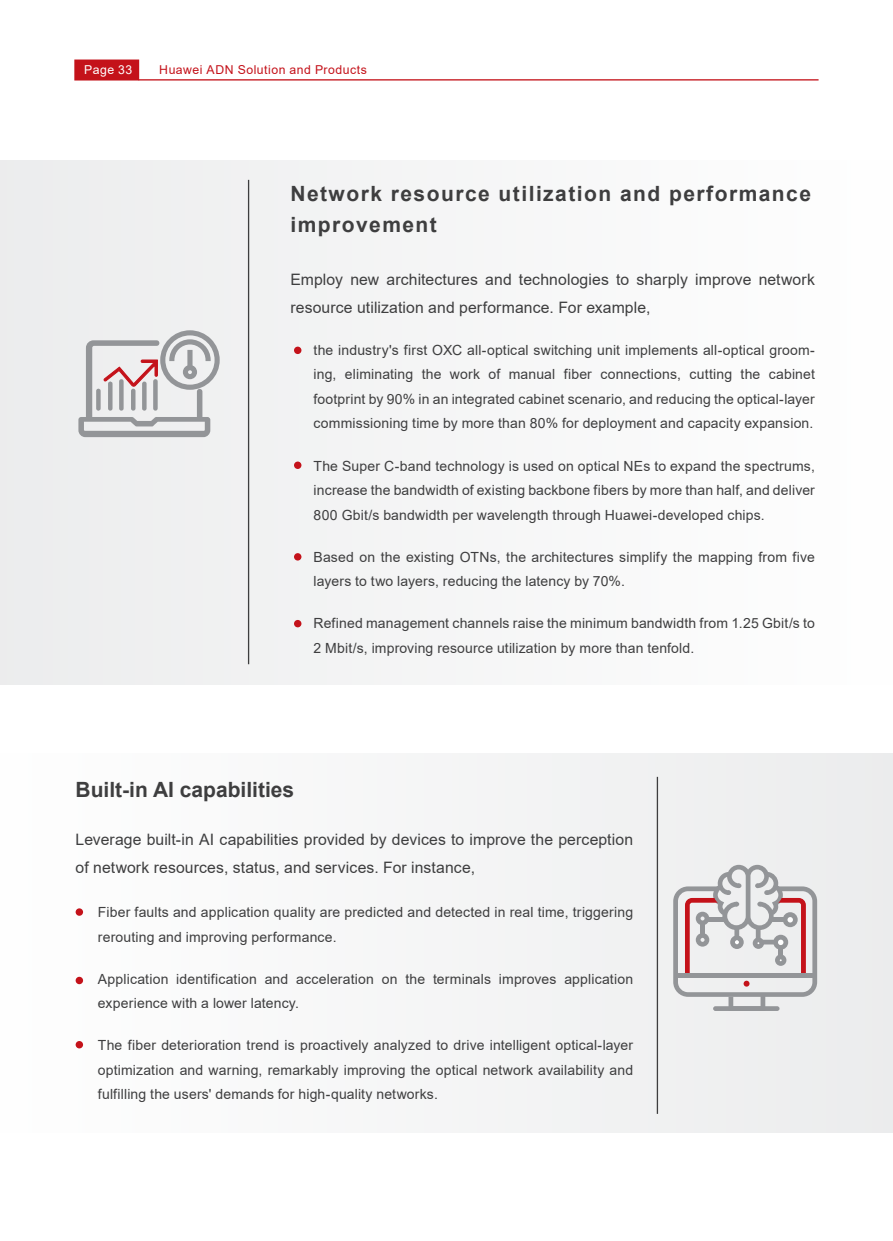
<style>
.page{position:relative;width:893px;height:1241px;background:#fff}
.page>*{position:absolute;margin:0;border:0;box-sizing:border-box;transform-origin:0 0}
.t1{font:700 21px/31.5px "Arial";letter-spacing:.07em;color:#3e3e3f}
.t2{font:700 21px "Arial";color:#3e3e3f}
.t3{font:15.75px/28px "Arial";letter-spacing:.005em;color:#3e3e3f}
.t4{font:14px/24.5px "Arial";letter-spacing:.01em;color:#3e3e3f}
.t5{font:12.25px "Arial";letter-spacing:.045em;color:#c4121a}
.t6{font:12.25px "Arial";letter-spacing:.04em;color:#fff}
</style>
<div class="page">
<hr style="left:139px;top:79px;width:680px;height:1px;background:#c4121a">
<div style="left:75px;top:60px;width:64px;height:20px;background:#c4121a"></div>
<div style="left:74px;top:59px;width:65px;height:21px;border:1px solid #c4121a"></div>
<div style="left:0;top:753px;width:893px;height:379px;background:#f5f6f6"></div>
<hr style="left:657px;top:776px;width:1px;height:337px;background:#3e3e3f">
<div style="left:76px;top:908px;width:7px;height:7px;background:#c4121a;border-radius:50%"></div>
<div style="left:76px;top:1040px;width:7px;height:8px;background:#c4121a;border-radius:50%"></div>
<div style="left:76px;top:976px;width:7px;height:8px;background:#c4121a;border-radius:50%"></div>
<div style="left:0;top:160px;width:893px;height:524px;background:#f5f6f6"></div>
<hr style="left:248px;top:180px;width:1px;height:484px;background:#3e3e3f">
<div style="left:294px;top:346px;width:7px;height:8px;background:#c4121a;border-radius:50%"></div>
<div style="left:294px;top:461px;width:7px;height:8px;background:#c4121a;border-radius:50%"></div>
<div style="left:294px;top:620px;width:7px;height:7px;background:#c4121a;border-radius:50%"></div>
<div style="left:294px;top:553px;width:7px;height:7px;background:#c4121a;border-radius:50%"></div>
<svg style="left:78px;top:330px;width:142px;height:107px"></svg>
<svg style="left:673px;top:864px;width:144px;height:146px"></svg>
<div style="left:676px;top:972px;width:139px;height:5px;background:#939598"></div>
<p class="t6" style="left:84px;top:61px;width:50px">Page 33</p>
<p class="t5" style="left:159px;top:62px;width:209px">Huawei ADN Solution and Products</p>
<p class="t1" style="left:290px;top:178px;width:522px">Network resource utilization and performance improvement</p>
<p class="t3" style="left:290px;top:266px;width:526px">Employ new architectures and technologies to sharply improve network resource utilization and performance. For example,</p>
<p class="t4" style="left:314px;top:337px;width:503px;text-align:justify">the industry's first OXC all-optical switching unit implements all-optical groom&shy;ing, eliminating the work of manual fiber connections, cutting the cabinet footprint by 90% in an integrated cabinet scenario, and reducing the optical-layer commissioning time by more than 80% for deployment and capacity expansion.</p>
<p class="t4" style="left:314px;top:453px;width:503px;text-align:justify">The Super C-band technology is used on optical NEs to expand the spectrums, increase the bandwidth of existing backbone fibers by more than half, and deliver 800 Gbit/s bandwidth per wavelength through Huawei-developed chips.</p>
<p class="t4" style="left:314px;top:544px;width:503px">Based on the existing OTNs, the architectures simplify the mapping from five layers to two layers, reducing the latency by 70%.</p>
<p class="t4" style="left:314px;top:610px;width:503px">Refined management channels raise the minimum bandwidth from 1.25 Gbit/s to<br>2 Mbit/s, improving resource utilization by more than tenfold.</p>
<p class="t2" style="left:76px;top:775px;width:220px">Built-in AI capabilities</p>
<p class="t3" style="left:76px;top:825px;width:559px">Leverage built-in AI capabilities provided by devices to improve the perception of network resources, status, and services. For instance,</p>
<p class="t4" style="left:98px;top:899px;width:537px">Fiber faults and application quality are predicted and detected in real time, triggering rerouting and improving performance.</p>
<p class="t4" style="left:98px;top:966px;width:537px">Application identification and acceleration on the terminals improves application experience with a lower latency.</p>
<p class="t4" style="left:98px;top:1032px;width:537px;text-align:justify">The fiber deterioration trend is proactively analyzed to drive intelligent optical-layer optimization and warning, remarkably improving the optical network availability and fulfilling the users' demands for high-quality networks.</p>
</div>
